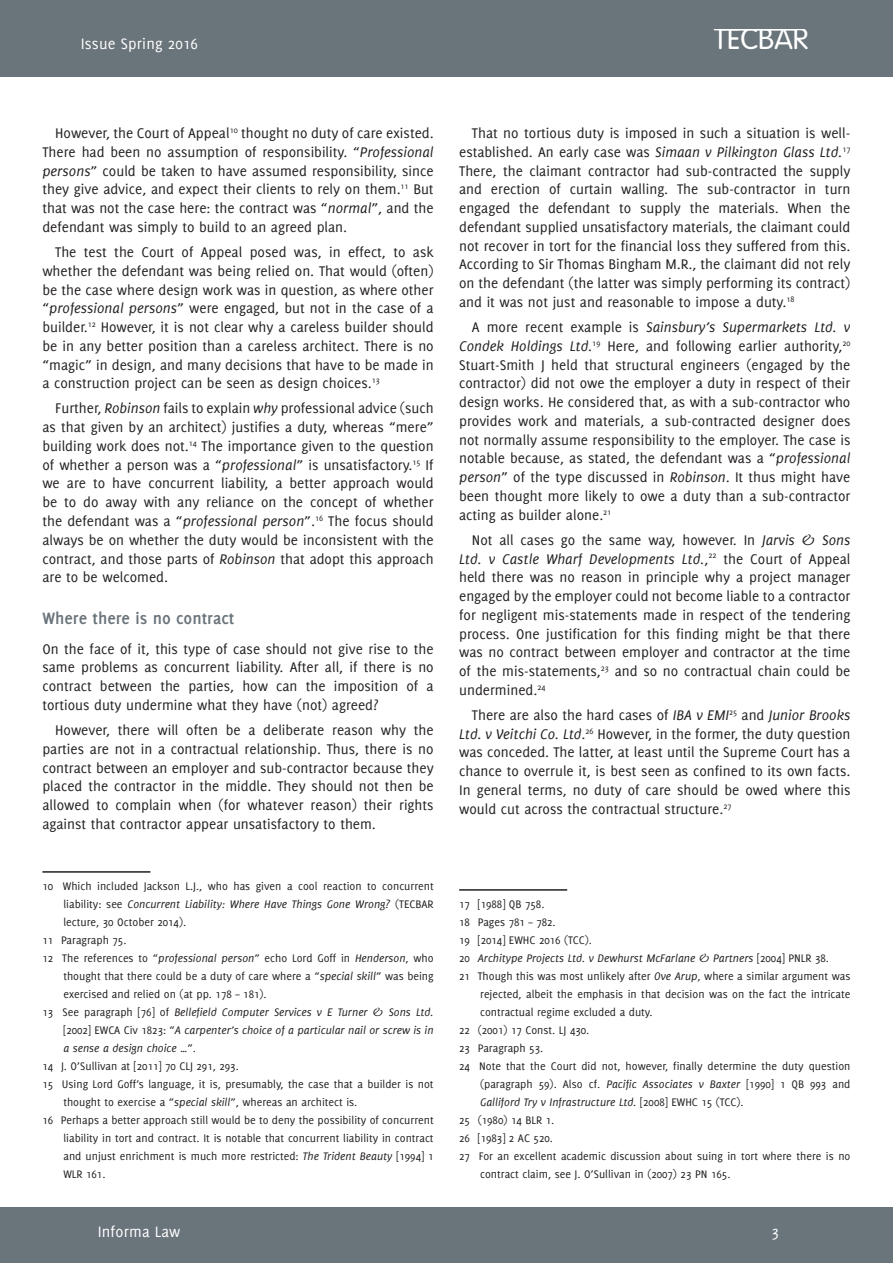
<style>
.page{position:relative;width:893px;height:1263px;background:#fff}
.page>*{position:absolute;margin:0;border:0;box-sizing:border-box;transform-origin:0 0}
.t1{font:300 29.55px "VAG Rounded Std";color:#fff}
.t2{font:700 18px "Delicious";color:#6a747b}
.t3{font:16.5px "Delicious";letter-spacing:.01em;color:#fff}
.t4{font:15.3px/18.8px "Delicious";color:#231f20;text-align:justify}
.t5{font:12px "Delicious";color:#231f20}
.t6{font:italic 12px "Delicious";color:#231f20}
.s1{font-style:italic}
.s2{font-style:normal}
</style>
<div class="page">
<div style="left:0;top:0;width:893px;height:76px;background:#6a747b"></div>
<div style="left:0;top:1208px;width:893px;height:55px;background:#6a747b"></div>
<hr style="left:720px;top:28px;width:76px;height:3px;background:#fff">
<hr style="left:42px;top:871px;width:108px;height:2px;background:#231f20">
<hr style="left:459px;top:889px;width:108px;height:2px;background:#231f20">
<p class="t3" style="left:81px;top:37px;width:119px">Issue Spring 2016</p>
<h1 class="t1" style="left:714px;top:26px;width:96px">TECBAR</h1>
<p class="t4" style="left:42px;top:125px;width:393px;text-indent:13px">However, the Court of Appeal<sup>10</sup> thought no duty of care existed.<br>There had been no assumption of responsibility. “<span class="s1">Professional persons</span>” could be taken to have assumed responsibility, since they give advice, and expect their clients to rely on them.<sup>11</sup> But that was not the case here: the contract was “<span class="s1">normal</span>”, and the defendant was simply to build to an agreed plan.</p>
<p class="t4" style="left:42px;top:244px;width:393px;text-indent:13px">The test the Court of Appeal posed was, in effect, to ask whether the defendant was being relied on. That would (often) be the case where design work was in question, as where other “<span class="s1">professional persons</span>” were engaged, but not in the case of a builder.<sup>12</sup> However, it is not clear why a careless builder should be in any better position than a careless architect. There is no “magic” in design, and many decisions that have to be made in a construction project can be seen as design choices.<sup>13</sup></p>
<p class="t4" style="left:42px;top:400px;width:393px;text-indent:13px">Further, <span class="s1">Robinson</span> fails to explain <span class="s1">why</span> professional advice (such as that given by an architect) justifies a duty, whereas “mere” building work does not.<sup>14</sup> The importance given to the question of whether a person was a “<span class="s1">professional</span>” is unsatisfactory.<sup>15</sup> If we are to have concurrent liability, a better approach would be to do away with any reliance on the concept of whether the defendant was a “<span class="s1">professional person</span>”.<sup>16</sup> The focus should always be on whether the duty would be inconsistent with the contract, and those parts of <span class="s1">Robinson</span> that adopt this approach are to be welcomed.</p>
<p class="t2" style="left:42px;top:611px;width:193px">Where there is no contract</p>
<p class="t4" style="left:42px;top:640px;width:393px">On the face of it, this type of case should not give rise to the same problems as concurrent liability. After all, if there is no contract between the parties, how can the imposition of a tortious duty undermine what they have (not) agreed?</p>
<p class="t4" style="left:42px;top:721px;width:393px;text-indent:13px">However, there will often be a deliberate reason why the parties are not in a contractual relationship. Thus, there is no contract between an employer and sub-contractor because they placed the contractor in the middle. They should not then be allowed to complain when (for whatever reason) their rights against that contractor appear unsatisfactory to them.</p>
<p class="t5" style="left:42px;top:881px;width:393px">10 Which included Jackson L.J., who has given a cool reaction to concurrent</p>
<p class="t6" style="left:63px;top:899px;width:372px"><span class="s2">liability: see</span> Concurrent Liability: Where Have Things Gone Wrong? <span class="s2">(TECBAR</span></p>
<p class="t5" style="left:63px;top:917px;width:124px">lecture, 30 October 2014).</p>
<p class="t5" style="left:42px;top:935px;width:86px">11 Paragraph 75.</p>
<p class="t5" style="left:42px;top:953px;width:393px">12 The references to “<span class="s1">professional person</span>” echo Lord Goff in <span class="s1">Henderson</span>, who</p>
<p class="t5" style="left:63px;top:971px;width:372px">thought that there could be a duty of care where a “<span class="s1">special skill</span>” was being</p>
<p class="t5" style="left:63px;top:989px;width:205px">exercised and relied on (at pp. 178 – 181).</p>
<p class="t6" style="left:42px;top:1007px;width:393px"><span class="s2">13 See paragraph [76] of</span> Bellefield Computer Services v E Turner &amp; Sons Ltd.</p>
<p class="t6" style="left:63px;top:1025px;width:372px"><span class="s2">[2002] EWCA Civ 1823: “</span>A carpenter’s choice of a particular nail or screw is in</p>
<p class="t6" style="left:63px;top:1043px;width:134px">a sense a design choice <span class="s2">…”.</span></p>
<p class="t5" style="left:42px;top:1061px;width:198px">14 J. O’Sullivan at [2011] 70 CLJ 291, 293.</p>
<p class="t5" style="left:42px;top:1079px;width:393px">15 Using Lord Goff’s language, it is, presumably, the case that a builder is not</p>
<p class="t5" style="left:63px;top:1097px;width:295px">thought to exercise a “<span class="s1">special skill</span>”, whereas an architect is.</p>
<p class="t5" style="left:42px;top:1115px;width:393px">16 Perhaps a better approach still would be to deny the possibility of concurrent</p>
<p class="t5" style="left:63px;top:1133px;width:372px">liability in tort and contract. It is notable that concurrent liability in contract</p>
<p class="t5" style="left:63px;top:1151px;width:372px">and unjust enrichment is much more restricted: <span class="s1">The Trident Beauty</span> [1994] 1</p>
<p class="t5" style="left:63px;top:1169px;width:44px">WLR 161.</p>
<p class="t4" style="left:459px;top:125px;width:393px;text-indent:13px">That no tortious duty is imposed in such a situation is well&shy;established. An early case was <span class="s1">Simaan v Pilkington Glass Ltd.</span><sup>17<br></sup>There, the claimant contractor had sub-contracted the supply and erection of curtain walling. The sub-contractor in turn engaged the defendant to supply the materials. When the defendant supplied unsatisfactory materials, the claimant could not recover in tort for the financial loss they suffered from this.<br>According to Sir Thomas Bingham M.R., the claimant did not rely on the defendant (the latter was simply performing its contract) and it was not just and reasonable to impose a duty.<sup>18</sup></p>
<p class="t4" style="left:459px;top:319px;width:393px;text-indent:13px">A more recent example is <span class="s1">Sainsbury’s Supermarkets Ltd. v Condek Holdings Ltd.</span><sup>19</sup> Here, and following earlier authority,<sup>20<br></sup>Stuart-Smith J held that structural engineers (engaged by the contractor) did not owe the employer a duty in respect of their design works. He considered that, as with a sub-contractor who provides work and materials, a sub-contracted designer does not normally assume responsibility to the employer. The case is notable because, as stated, the defendant was a “<span class="s1">professional person</span>” of the type discussed in <span class="s1">Robinson</span>. It thus might have been thought more likely to owe a duty than a sub-contractor acting as builder alone.<sup>21</sup></p>
<p class="t4" style="left:459px;top:531px;width:393px;text-indent:13px">Not all cases go the same way, however. In <span class="s1">Jarvis &amp; Sons Ltd. v Castle Wharf Developments Ltd.</span>,<sup>22</sup> the Court of Appeal held there was no reason in principle why a project manager engaged by the employer could not become liable to a contractor for negligent mis-statements made in respect of the tendering process. One justification for this finding might be that there was no contract between employer and contractor at the time of the mis-statements,<sup>23</sup> and so no contractual chain could be undermined.<sup>24</sup></p>
<p class="t4" style="left:459px;top:706px;width:393px;text-indent:13px">There are also the hard cases of <span class="s1">IBA v EMI</span><sup>25</sup> and <span class="s1">Junior Brooks Ltd. v Veitchi Co. Ltd</span>.<sup>26</sup> However, in the former, the duty question was conceded. The latter, at least until the Supreme Court has a chance to overrule it, is best seen as confined to its own facts.<br>In general terms, no duty of care should be owed where this would cut across the contractual structure.<sup>27</sup></p>
<p class="t5" style="left:459px;top:899px;width:87px">17 [1988] QB 758.</p>
<p class="t5" style="left:459px;top:917px;width:98px">18 Pages 781 – 782.</p>
<p class="t5" style="left:459px;top:935px;width:134px">19 [2014] EWHC 2016 (TCC).</p>
<p class="t6" style="left:459px;top:953px;width:371px"><span class="s2">20</span> Architype Projects Ltd. v Dewhurst McFarlane &amp; Partners <span class="s2">[2004] PNLR 38.</span></p>
<p class="t5" style="left:459px;top:971px;width:393px">21 Though this was most unlikely after <span class="s1">Ove Arup</span>, where a similar argument was</p>
<p class="t5" style="left:480px;top:989px;width:372px">rejected, albeit the emphasis in that decision was on the fact the intricate</p>
<p class="t5" style="left:480px;top:1007px;width:174px">contractual regime excluded a duty.</p>
<p class="t5" style="left:459px;top:1025px;width:132px">22 (2001) 17 Const. LJ 430.</p>
<p class="t5" style="left:459px;top:1043px;width:86px">23 Paragraph 53.</p>
<p class="t5" style="left:459px;top:1061px;width:393px">24 Note that the Court did not, however, finally determine the duty question</p>
<p class="t5" style="left:480px;top:1079px;width:372px">(paragraph 59). Also cf. <span class="s1">Pacific Associates v Baxter</span> [1990] 1 QB 993 and</p>
<p class="t6" style="left:480px;top:1097px;width:265px">Galliford Try v Infrastructure Ltd. <span class="s2">[2008] EWHC 15 (TCC).</span></p>
<p class="t5" style="left:459px;top:1115px;width:97px">25 (1980) 14 BLR 1.</p>
<p class="t5" style="left:459px;top:1133px;width:95px">26 [1983] 2 AC 520.</p>
<p class="t5" style="left:459px;top:1151px;width:393px">27 For an excellent academic discussion about suing in tort where there is no</p>
<p class="t5" style="left:480px;top:1169px;width:252px">contract claim, see J. O’Sullivan in (2007) 23 PN 165.</p>
<p class="t3" style="left:98px;top:1225px;width:84px">Informa Law</p>
<p class="t3" style="left:771px;top:1225px;width:9px">3</p>
</div>
